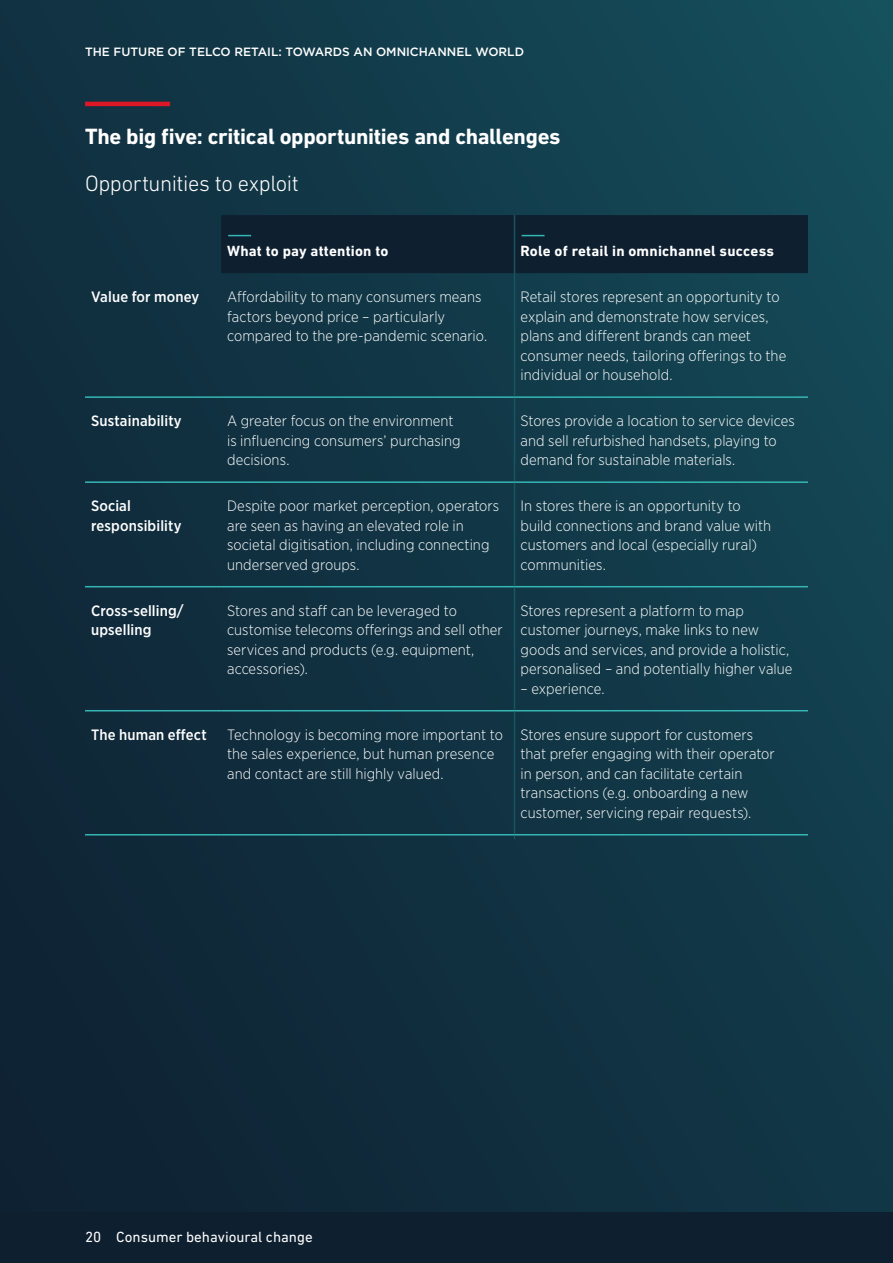
<style>
.page{position:relative;width:893px;height:1263px;background:#fff}
.page>*{position:absolute;margin:0;border:0;box-sizing:border-box;transform-origin:0 0}
.t1{font:700 22.5px "DIN Next LT Pro";letter-spacing:-.015em;color:#fff}
.Fig_First_Title{font:300 22.5px "DIN Next LT Pro";letter-spacing:-.02em;color:#fff}
.Textcopy{font:300 15px/19.5px "Gotham Narrow";letter-spacing:.005em;color:#fff}
.Textcopy-2{font:500 15px/19.5px "Gotham Narrow";letter-spacing:.01em;color:#fff}
.t2{font:700 15px "DIN Next LT Pro";letter-spacing:.015em;color:#fff}
.t3{font:15px "DIN Next LT Pro";color:#fff}
.t4{font:500 12px "Gotham";color:#fff}
</style>
<div class="page">
<div style="left:0;top:0;width:893px;height:1263px;background:linear-gradient(to right,#0f2738,#134251)"></div>
<div style="left:0;top:1212px;width:893px;height:51px;background:#0e1f30"></div>
<hr style="left:85px;top:102px;width:85px;height:4px;background:#de1726">
<hr style="left:514px;top:273px;width:1px;height:123px;background:#17555f">
<hr style="left:514px;top:398px;width:1px;height:83px;background:#17555f">
<hr style="left:514px;top:483px;width:1px;height:103px;background:#17555f">
<hr style="left:514px;top:587px;width:1px;height:123px;background:#17555f">
<hr style="left:514px;top:711px;width:1px;height:123px;background:#17555f">
<hr style="left:85px;top:396px;width:136px;height:2px;background:#35b6b4">
<hr style="left:221px;top:396px;width:293px;height:2px;background:#35b6b4">
<hr style="left:514px;top:396px;width:294px;height:2px;background:#35b6b4">
<hr style="left:85px;top:481px;width:136px;height:2px;background:#35b6b4">
<hr style="left:221px;top:481px;width:293px;height:2px;background:#35b6b4">
<hr style="left:514px;top:481px;width:294px;height:2px;background:#35b6b4">
<hr style="left:85px;top:586px;width:136px;height:1px;background:#35b6b4">
<hr style="left:221px;top:586px;width:293px;height:1px;background:#35b6b4">
<hr style="left:514px;top:586px;width:294px;height:1px;background:#35b6b4">
<hr style="left:85px;top:710px;width:136px;height:1px;background:#35b6b4">
<hr style="left:221px;top:710px;width:293px;height:1px;background:#35b6b4">
<hr style="left:514px;top:710px;width:294px;height:1px;background:#35b6b4">
<hr style="left:85px;top:834px;width:136px;height:1px;background:#35b6b4">
<hr style="left:221px;top:834px;width:293px;height:1px;background:#35b6b4">
<hr style="left:514px;top:834px;width:294px;height:1px;background:#35b6b4">
<div style="left:221px;top:215px;width:587px;height:58px;background:#0e1f30"></div>
<p class="t4" style="left:85px;top:44px;width:440px">THE FUTURE OF TELCO RETAIL: TOWARDS AN OMNICHANNEL WORLD</p>
<h2 class="t1" style="left:85px;top:124px;width:477px">The big five: critical opportunities and challenges</h2>
<p class="Fig_First_Title" style="left:85px;top:170px;width:215px">Opportunities to exploit</p>
<h3 class="t2" style="left:227px;top:242px;width:163px">What to pay attention to</h3>
<h3 class="t2" style="left:520px;top:242px;width:255px">Role of retail in omnichannel success</h3>
<p class="Textcopy-2" style="left:91px;top:287px;width:110px">Value for money</p>
<p class="Textcopy" style="left:227px;top:287px;width:262px">Affordability to many consumers means factors beyond price – particularly compared to the pre-pandemic scenario.</p>
<p class="Textcopy" style="left:520px;top:287px;width:267px">Retail stores represent an opportunity to explain and demonstrate how services, plans and different brands can meet consumer needs, tailoring offerings to the individual or household.</p>
<p class="Textcopy-2" style="left:91px;top:411px;width:92px">Sustainability</p>
<p class="Textcopy" style="left:227px;top:411px;width:235px">A greater focus on the environment is influencing consumers’ purchasing decisions.</p>
<p class="Textcopy" style="left:520px;top:411px;width:276px">Stores provide a location to service devices and sell refurbished handsets, playing to demand for sustainable materials.</p>
<p class="Textcopy-2" style="left:91px;top:496px;width:92px">Social responsibility</p>
<p class="Textcopy" style="left:227px;top:496px;width:274px">Despite poor market perception, operators are seen as having an elevated role in societal digitisation, including connecting underserved groups.</p>
<p class="Textcopy" style="left:520px;top:496px;width:252px">In stores there is an opportunity to build connections and brand value with customers and local (especially rural) communities.</p>
<p class="Textcopy-2" style="left:91px;top:600px;width:94px">Cross-selling/ upselling</p>
<p class="Textcopy" style="left:227px;top:600px;width:277px">Stores and staff can be leveraged to customise telecoms offerings and sell other services and products (e.g. equipment, accessories).</p>
<p class="Textcopy" style="left:520px;top:600px;width:273px">Stores represent a platform to map customer journeys, make links to new goods and services, and provide a holistic, personalised – and potentially higher value</p>
<p class="Textcopy" style="left:520px;top:678px;width:86px">– experience.</p>
<p class="Textcopy-2" style="left:91px;top:724px;width:117px">The human effect</p>
<p class="Textcopy" style="left:227px;top:724px;width:277px">Technology is becoming more important to the sales experience, but human presence and contact are still highly valued.</p>
<p class="Textcopy" style="left:520px;top:724px;width:256px">Stores ensure support for customers that prefer engaging with their operator in person, and can facilitate certain transactions (e.g. onboarding a new customer, servicing repair requests).</p>
<p class="t3" style="left:85px;top:1228px;width:229px">20 Consumer behavioural change</p>
</div>
